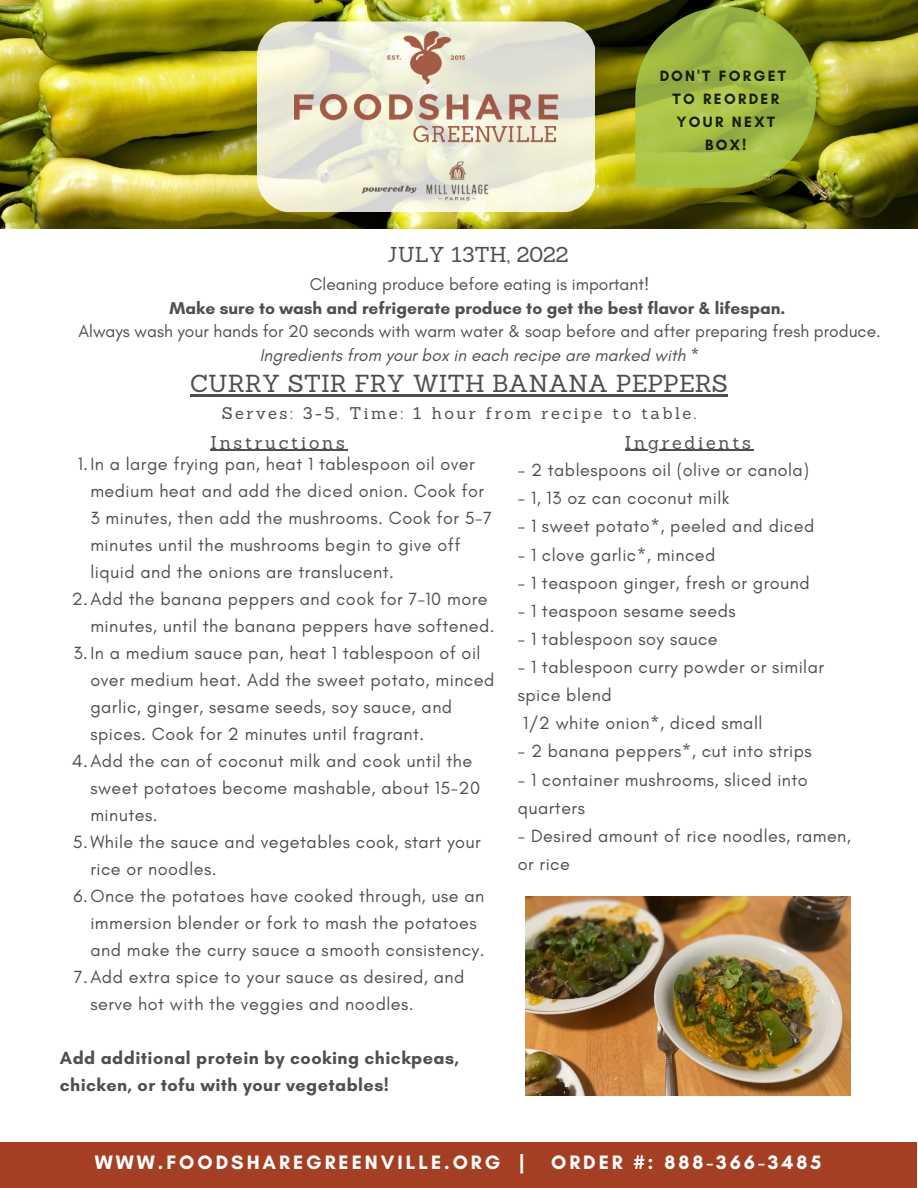
<style>
.page{position:relative;width:918px;height:1188px;background:#fff}
.page>*{position:absolute;margin:0;border:0;box-sizing:border-box;transform-origin:0 0}
.t1{font:24px "Sanchez";color:#4f4f4f}
.t2{font:21px "Sanchez";color:#4f4f4f}
.t3{font:700 19.8px "Glacial Indifference";letter-spacing:.15em;color:#fff}
.t4{font:18px/28.2px "Glacial Indifference";letter-spacing:.025em;color:#4f4f4f}
.t5{font:700 18px/27px "Glacial Indifference";letter-spacing:.025em;color:#4f4f4f}
.t6{font:18px "Sanchez";letter-spacing:.15em;color:#4f4f4f}
.t7{font:17.4px "Glacial Indifference";color:#4f4f4f}
.t8{font:700 17.4px "Glacial Indifference";color:#4f4f4f}
.t9{font:italic 17.4px "Glacial Indifference";color:#4f4f4f}
.t10{font:16.5px "Sanchez";letter-spacing:.15em;color:#4f4f4f}
.t11{font:700 15.3px/22.8px "Glacial Indifference";letter-spacing:.15em;color:#000;text-align:center}
</style>
<div class="page">
<div style="left:0;top:1142px;width:917px;height:46px;background:#a53f23"></div>
<img style="left:0;top:0;width:918px;height:228px">
<svg style="left:635px;top:7px;width:181px;height:181px;background:#94aa3b"></svg>
<svg style="left:257px;top:21px;width:338px;height:191px;background:#ebead7"></svg>
<img style="left:294px;top:31px;width:265px;height:172px">
<img style="left:525px;top:897px;width:325px;height:199px">
<hr style="left:190px;top:395px;width:538px;height:2px;background:#4f4f4f">
<hr style="left:211px;top:450px;width:137px;height:1px;background:#4f4f4f">
<hr style="left:625px;top:450px;width:129px;height:1px;background:#4f4f4f">
<p class="t2" style="left:388px;top:241px;width:182px">JULY 13TH, 2022</p>
<p class="t11" style="left:659px;top:65px;width:128px">DON'T FORGET<br>TO REORDER<br>YOUR NEXT<br>BOX!</p>
<p class="t7" style="left:310px;top:273px;width:341px">Cleaning produce before eating is important!</p>
<p class="t8" style="left:170px;top:297px;width:617px">Make sure to wash and refrigerate produce to get the best flavor &amp; lifespan.</p>
<p class="t7" style="left:78px;top:321px;width:804px">Always wash your hands for 20 seconds with warm water &amp; soap before and after preparing fresh produce.</p>
<p class="t9" style="left:260px;top:344px;width:441px">Ingredients from your box in each recipe are marked with *</p>
<h1 class="t1" style="left:190px;top:368px;width:539px">CURRY STIR FRY WITH BANANA PEPPERS</h1>
<p class="t10" style="left:222px;top:402px;width:476px">Serves: 3-5, Time: 1 hour from recipe to table.</p>
<p class="t6" style="left:211px;top:431px;width:136px">Instructions</p>
<p class="t4" style="left:78px;top:450px;width:399px">1.In a large frying pan, heat 1 tablespoon oil over</p>
<p class="t4" style="left:90px;top:477px;width:395px">medium heat and add the diced onion. Cook for</p>
<p class="t4" style="left:90px;top:504px;width:403px">3 minutes, then add the mushrooms. Cook for 5-7</p>
<p class="t4" style="left:90px;top:531px;width:372px">minutes until the mushrooms begin to give off</p>
<p class="t4" style="left:90px;top:558px;width:305px">liquid and the onions are translucent.</p>
<p class="t4" style="left:72px;top:585px;width:417px">2.Add the banana peppers and cook for 7-10 more</p>
<p class="t4" style="left:90px;top:612px;width:406px">minutes, until the banana peppers have softened.</p>
<p class="t4" style="left:74px;top:639px;width:409px">3.In a medium sauce pan, heat 1 tablespoon of oil</p>
<p class="t4" style="left:90px;top:666px;width:405px">over medium heat. Add the sweet potato, minced</p>
<p class="t4" style="left:90px;top:693px;width:363px">garlic, ginger, sesame seeds, soy sauce, and</p>
<p class="t4" style="left:90px;top:720px;width:335px">spices. Cook for 2 minutes until fragrant.</p>
<p class="t4" style="left:72px;top:747px;width:402px">4.Add the can of coconut milk and cook until the</p>
<p class="t4" style="left:90px;top:774px;width:391px">sweet potatoes become mashable, about 15-20</p>
<p class="t4" style="left:90px;top:801px;width:69px">minutes.</p>
<p class="t4" style="left:73px;top:828px;width:409px">5.While the sauce and vegetables cook, start your</p>
<p class="t4" style="left:90px;top:855px;width:128px">rice or noodles.</p>
<p class="t4" style="left:74px;top:882px;width:412px">6.Once the potatoes have cooked through, use an</p>
<p class="t4" style="left:90px;top:909px;width:388px">immersion blender or fork to mash the potatoes</p>
<p class="t4" style="left:90px;top:936px;width:396px">and make the curry sauce a smooth consistency.</p>
<p class="t4" style="left:74px;top:963px;width:392px">7.Add extra spice to your sauce as desired, and</p>
<p class="t4" style="left:90px;top:990px;width:325px">serve hot with the veggies and noodles.</p>
<p class="t5" style="left:60px;top:1044px;width:401px">Add additional protein by cooking chickpeas, chicken, or tofu with your vegetables!</p>
<p class="t6" style="left:625px;top:431px;width:128px">Ingredients</p>
<p class="t4" style="left:518px;top:456px;width:293px">- 2 tablespoons oil (olive or canola)</p>
<p class="t4" style="left:518px;top:484px;width:213px">- 1, 13 oz can coconut milk</p>
<p class="t4" style="left:518px;top:512px;width:298px">- 1 sweet potato*, peeled and diced</p>
<p class="t4" style="left:518px;top:540px;width:199px">- 1 clove garlic*, minced</p>
<p class="t4" style="left:518px;top:568px;width:293px">- 1 teaspoon ginger, fresh or ground</p>
<p class="t4" style="left:518px;top:596px;width:219px">- 1 teaspoon sesame seeds</p>
<p class="t4" style="left:518px;top:624px;width:201px">- 1 tablespoon soy sauce</p>
<p class="t4" style="left:518px;top:653px;width:308px">- 1 tablespoon curry powder or similar spice blend<br>1/2 white onion*, diced small</p>
<p class="t4" style="left:518px;top:737px;width:295px">- 2 banana peppers*, cut into strips</p>
<p class="t4" style="left:518px;top:765px;width:291px">- 1 container mushrooms, sliced into quarters</p>
<p class="t4" style="left:518px;top:821px;width:335px">- Desired amount of rice noodles, ramen, or rice</p>
<p class="t3" style="left:95px;top:1150px;width:431px">WWW.FOODSHAREGREENVILLE.ORG |</p>
<p class="t3" style="left:551px;top:1150px;width:272px">ORDER #: 888-366-3485</p>
</div>
